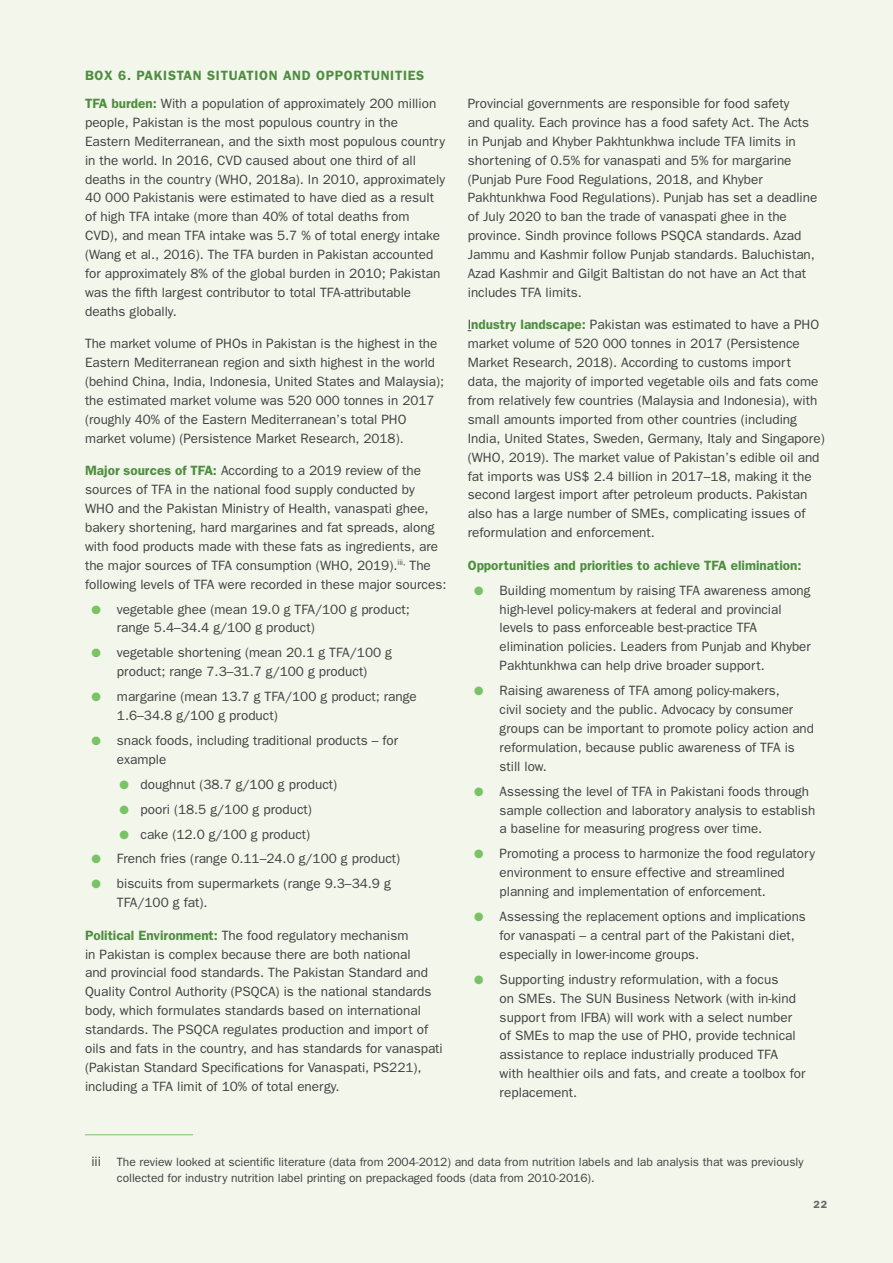
<style>
.page{position:relative;width:893px;height:1263px;background:#f2f6eb}
.page>*{position:absolute;margin:0;border:0;box-sizing:border-box;transform-origin:0 0}
.Body_Text{font:13.5px/18.9px "Franklin Gothic";color:#404141}
.Bullet_List{font:13.5px/18.9px "Franklin Gothic";color:#404141}
.Bullet_List_Nested{font:13.5px "Franklin Gothic";color:#404141}
.Body_Text-2{font:600 13.5px "Franklin Gothic";color:#4f8d40}
.Heading_3{font:600 13.5px "Franklin Gothic";letter-spacing:.05em;color:#4f8d40}
.Bullet_List-2{font:12px/16.5px "Franklin Gothic";color:#404141}
.t1{font:600 10.5px "Franklin Gothic";color:#656666}
.s1{font-weight:600;color:#4f8d40}
.s2{color:#79c366}
.s3{font-size:13.5px}
</style>
<div class="page">
<hr style="left:85px;top:1134px;width:108px;height:1px;background:#79c366">
<p class="Heading_3" style="left:85px;top:67px;width:341px">BOX 6. PAKISTAN SITUATION AND OPPORTUNITIES</p>
<p class="Body_Text" style="left:85px;top:94px;width:362px"><span class="s1">TFA burden:</span> With a population of approximately 200 million people, Pakistan is the most populous country in the Eastern Mediterranean, and the sixth most populous country in the world. In 2016, CVD caused about one third of all deaths in the country (WHO, 2018a). In 2010, approximately 40 000 Pakistanis were estimated to have died as a result of high TFA intake (more than 40% of total deaths from CVD), and mean TFA intake was 5.7 % of total energy intake (Wang et al., 2016). The TFA burden in Pakistan accounted for approximately 8% of the global burden in 2010; Pakistan was the fifth largest contributor to total TFA-attributable deaths globally.</p>
<p class="Body_Text" style="left:85px;top:334px;width:360px">The market volume of PHOs in Pakistan is the highest in the Eastern Mediterranean region and sixth highest in the world (behind China, India, Indonesia, United States and Malaysia); the estimated market volume was 520 000 tonnes in 2017 (roughly 40% of the Eastern Mediterranean’s total PHO market volume) (Persistence Market Research, 2018).</p>
<p class="Body_Text" style="left:85px;top:461px;width:363px"><span class="s1">Major sources of TFA:</span> According to a 2019 review of the sources of TFA in the national food supply conducted by WHO and the Pakistan Ministry of Health, vanaspati ghee, bakery shortening, hard margarines and fat spreads, along with food products made with these fats as ingredients, are the major sources of TFA consumption (WHO, 2019).<sup>iii,</sup> The following levels of TFA were recorded in these major sources:</p>
<p class="Bullet_List" style="left:117px;top:599px;width:294px;text-indent:-26px"><span class="s2">●</span> vegetable ghee (mean 19.0 g TFA/100 g product; range 5.4–34.4 g/100 g product)</p>
<p class="Bullet_List" style="left:91px;top:643px;width:302px;text-align:center"><span class="s2">●</span> vegetable shortening (mean 20.1 g TFA/100 g product; range 7.3–31.7 g/100 g product)</p>
<p class="Bullet_List" style="left:117px;top:687px;width:301px;text-indent:-26px"><span class="s2">●</span> margarine (mean 13.7 g TFA/100 g product; range<br>1.6–34.8 g/100 g product)</p>
<p class="Bullet_List" style="left:117px;top:731px;width:283px;text-indent:-26px"><span class="s2">●</span> snack foods, including traditional products – for example</p>
<p class="Bullet_List_Nested" style="left:120px;top:776px;width:219px"><span class="s2">●</span> doughnut (38.7 g/100 g product)</p>
<p class="Bullet_List_Nested" style="left:120px;top:801px;width:194px"><span class="s2">●</span> poori (18.5 g/100 g product)</p>
<p class="Bullet_List_Nested" style="left:120px;top:826px;width:192px"><span class="s2">●</span> cake (12.0 g/100 g product)</p>
<p class="Bullet_List" style="left:91px;top:849px;width:310px"><span class="s2">●</span> French fries (range 0.11–24.0 g/100 g product)</p>
<p class="Bullet_List" style="left:117px;top:874px;width:275px;text-indent:-26px"><span class="s2">●</span> biscuits from supermarkets (range 9.3–34.9 g<br>TFA/100 g fat).</p>
<p class="Body_Text" style="left:85px;top:926px;width:359px"><span class="s1">Political Environment:</span> The food regulatory mechanism<br>in Pakistan is complex because there are both national<br>and provincial food standards. The Pakistan Standard and Quality Control Authority (PSQCA) is the national standards body, which formulates standards based on international standards. The PSQCA regulates production and import of oils and fats in the country, and has standards for vanaspati (Pakistan Standard Specifications for Vanaspati, PS221), including a TFA limit of 10% of total energy.</p>
<p class="Body_Text" style="left:468px;top:94px;width:351px">Provincial governments are responsible for food safety<br>and quality. Each province has a food safety Act. The Acts in Punjab and Khyber Pakhtunkhwa include TFA limits in shortening of 0.5% for vanaspati and 5% for margarine (Punjab Pure Food Regulations, 2018, and Khyber Pakhtunkhwa Food Regulations). Punjab has set a deadline of July 2020 to ban the trade of vanaspati ghee in the province. Sindh province follows PSQCA standards. Azad Jammu and Kashmir follow Punjab standards. Baluchistan, Azad Kashmir and Gilgit Baltistan do not have an Act that includes TFA limits.</p>
<p class="Body_Text" style="left:468px;top:315px;width:358px">I<span class="s1">ndustry landscape:</span> Pakistan was estimated to have a PHO market volume of 520 000 tonnes in 2017 (Persistence Market Research, 2018). According to customs import<br>data, the majority of imported vegetable oils and fats come from relatively few countries (Malaysia and Indonesia), with small amounts imported from other countries (including India, United States, Sweden, Germany, Italy and Singapore) (WHO, 2019). The market value of Pakistan’s edible oil and fat imports was US$ 2.4 billion in 2017–18, making it the second largest import after petroleum products. Pakistan also has a large number of SMEs, complicating issues of reformulation and enforcement.</p>
<p class="Body_Text-2" style="left:468px;top:557px;width:335px">Opportunities and priorities to achieve TFA elimination:</p>
<p class="Bullet_List" style="left:500px;top:581px;width:313px;text-indent:-26px"><span class="s2">●</span> Building momentum by raising TFA awareness among high-level policy-makers at federal and provincial levels to pass enforceable best-practice TFA elimination policies. Leaders from Punjab and Khyber Pakhtunkhwa can help drive broader support.</p>
<p class="Bullet_List" style="left:500px;top:681px;width:316px;text-indent:-26px"><span class="s2">●</span> Raising awareness of TFA among policy-makers,<br>civil society and the public. Advocacy by consumer groups can be important to promote policy action and reformulation, because public awareness of TFA is still low.</p>
<p class="Bullet_List" style="left:500px;top:782px;width:317px;text-indent:-26px"><span class="s2">●</span> Assessing the level of TFA in Pakistani foods through sample collection and laboratory analysis to establish a baseline for measuring progress over time.</p>
<p class="Bullet_List" style="left:500px;top:844px;width:317px;text-indent:-26px"><span class="s2">●</span> Promoting a process to harmonize the food regulatory environment to ensure effective and streamlined planning and implementation of enforcement.</p>
<p class="Bullet_List" style="left:500px;top:907px;width:308px;text-indent:-26px"><span class="s2">●</span> Assessing the replacement options and implications for vanaspati – a central part of the Pakistani diet, especially in lower-income groups.</p>
<p class="Bullet_List" style="left:500px;top:970px;width:307px;text-indent:-26px"><span class="s2">●</span> Supporting industry reformulation, with a focus<br>on SMEs. The SUN Business Network (with in-kind support from IFBA) will work with a select number of SMEs to map the use of PHO, provide technical assistance to replace industrially produced TFA<br>with healthier oils and fats, and create a toolbox for replacement.</p>
<p class="Bullet_List-2" style="left:117px;top:1153px;width:688px;text-indent:-26px"><span class="s3">iii</span> The review looked at scientific literature (data from 2004-2012) and data from nutrition labels and lab analysis that was previously collected for industry nutrition label printing on prepackaged foods (data from 2010-2016).</p>
<p class="t1" style="left:814px;top:1198px;width:15px">22</p>
</div>
